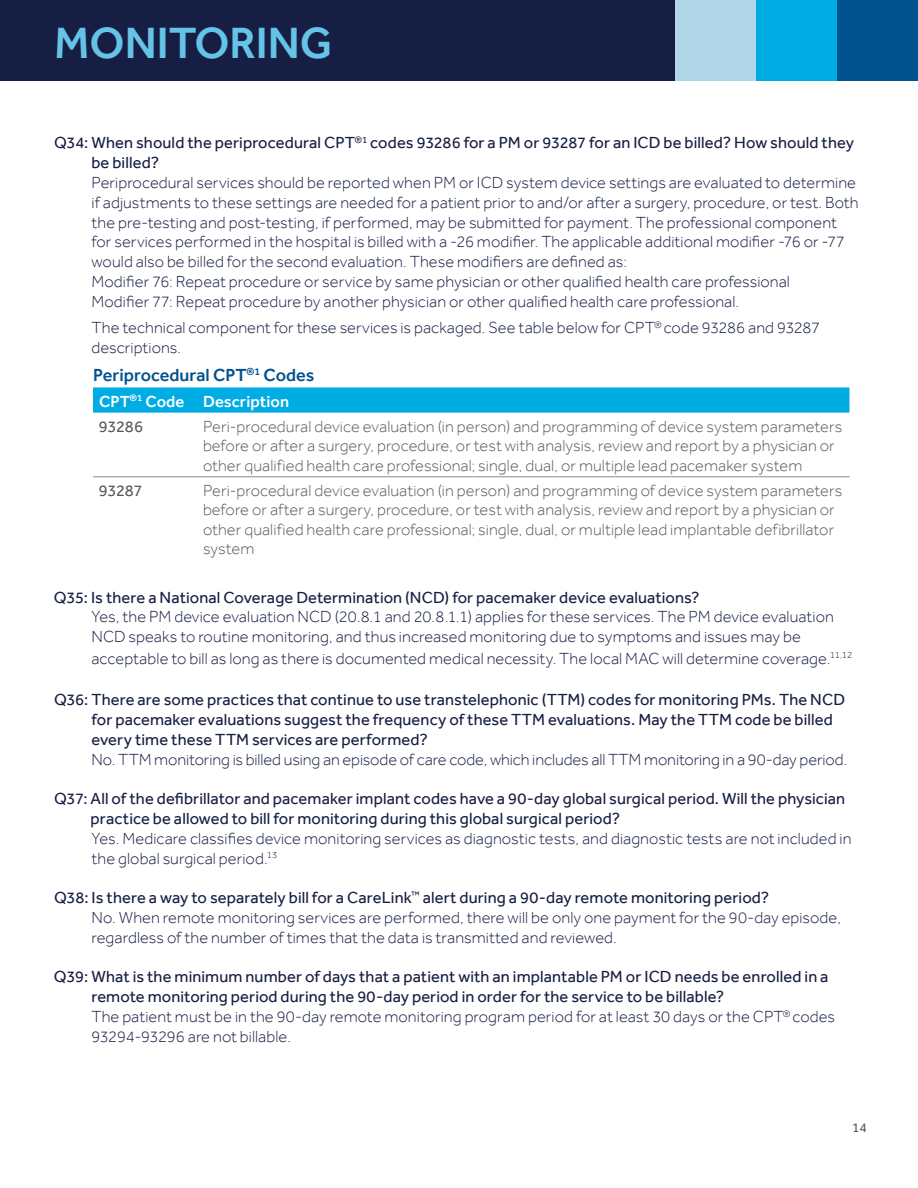
<style>
.page{position:relative;width:918px;height:1188px;background:#fff}
.page>*{position:absolute;margin:0;border:0;box-sizing:border-box;transform-origin:0 0}
.t1{font:500 45px "Effra";color:#64c3e6}
.t2{font:500 18px "Effra";color:#02528e}
.t3{font:300 16.5px/19.8px "Effra";letter-spacing:.005em;color:#171e43}
.t4{font:16.5px/19.8px "Effra";letter-spacing:.005em;color:#171e43}
.t5{font:300 16.5px/19.5px "Effra";letter-spacing:.005em;color:#58595b}
.t6{font:500 16.5px/25.2px "Effra";letter-spacing:.005em;color:#fff}
.t7{font:16.5px "Effra";letter-spacing:-.02em;color:#58595b}
.t8{font:13.5px "Effra";color:#58595b}
.s1{font-weight:400;color:#58595b}
.s2{font-weight:400}
.s3{font-weight:300}
</style>
<div class="page">
<div style="left:837px;top:0;width:81px;height:81px;background:#02528e"></div>
<div style="left:756px;top:0;width:81px;height:81px;background:#00ace4"></div>
<div style="left:675px;top:0;width:81px;height:81px;background:#b1d6e7"></div>
<div style="left:0;top:0;width:675px;height:81px;background:#171e43"></div>
<svg style="left:93px;top:387px;width:756px;height:26px;background:#08aee4"></svg>
<hr style="left:93px;top:477px;width:104px;height:1px;background:#8a8c8e">
<hr style="left:197px;top:477px;width:652px;height:1px;background:#8a8c8e">
<h1 class="t1" style="left:54px;top:16px;width:280px">MONITORING</h1>
<p class="t4" style="left:91px;top:133px;width:764px;text-indent:-37px">Q34: When should the periprocedural CPT<sup>®1</sup> codes 93286 for a PM or 93287 for an ICD be billed? How should they be billed?</p>
<p class="t3" style="left:92px;top:172px;width:769px">Periprocedural services should be reported when PM or ICD system device settings are evaluated to determine if adjustments to these settings are needed for a patient prior to and/or after a surgery, procedure, or test. Both the pre-testing and post-testing, if performed, may be submitted for payment. The professional component for services performed in the hospital is billed with a -26 modifier. The applicable additional modifier -76 or -77 would also be billed for the second evaluation. These modifiers are defined as:<br>Modifier 76: Repeat procedure or service by same physician or other qualified health care professional<br>Modifier 77: Repeat procedure by another physician or other qualified health care professional.</p>
<p class="t3" style="left:91px;top:318px;width:730px">The technical component for these services is packaged. See table below for CPT<sup>®</sup> code 93286 and 93287 descriptions.</p>
<p class="t2" style="left:93px;top:365px;width:223px">Periprocedural CPT<sup>®1</sup> Codes</p>
<p class="t6" style="left:99px;top:388px;width:192px">CPT<sup>®1</sup> Code Description<br><span class="s1">93286</span></p>
<p class="t5" style="left:203px;top:416px;width:641px">Peri-procedural device evaluation (in person) and programming of device system parameters before or after a surgery, procedure, or test with analysis, review and report by a physician or other qualified health care professional; single, dual, or multiple lead pacemaker system</p>
<p class="t7" style="left:99px;top:481px;width:45px">93287</p>
<p class="t5" style="left:203px;top:481px;width:641px">Peri-procedural device evaluation (in person) and programming of device system parameters before or after a surgery, procedure, or test with analysis, review and report by a physician or other qualified health care professional; single, dual, or multiple lead implantable defibrillator system</p>
<p class="t4" style="left:54px;top:587px;width:647px">Q35: Is there a National Coverage Determination (NCD) for pacemaker device evaluations?</p>
<p class="t3" style="left:91px;top:607px;width:744px">Yes, the PM device evaluation NCD (20. 8.1 and 20. 8.1.1) applies for these services. The PM device evaluation<br>NCD speaks to routine monitoring, and thus increased monitoring due to symptoms and issues may be</p>
<p class="t3" style="left:91px;top:648px;width:762px">acceptable to bill as long as there is documented medical necessity. The local MAC will determine coverage. <sup>11,12</sup></p>
<p class="t4" style="left:91px;top:690px;width:755px;text-indent:-37px">Q36: There are some practices that continue to use transtelephonic (TTM) codes for monitoring PMs. The NCD for pacemaker evaluations suggest the frequency of these TTM evaluations. May the TTM code be billed every time these TTM services are performed?</p>
<p class="t3" style="left:92px;top:749px;width:755px">No. TTM monitoring is billed using an episode of care code, which includes all TTM monitoring in a 90-day period.</p>
<p class="t4" style="left:91px;top:789px;width:756px;text-indent:-37px">Q37: All of the defibrillator and pacemaker implant codes have a 90-day global surgical period. Will the physician practice be allowed to bill for monitoring during this global surgical period?</p>
<p class="t3" style="left:92px;top:828px;width:762px">Yes. Medicare classifies device monitoring services as diagnostic tests, and diagnostic tests are not included in the global surgical period. <sup>13</sup></p>
<p class="t3" style="left:91px;top:888px;width:751px;text-indent:-37px"><span class="s2">Q38: Is there a way to separately bill for a CareLink</span><sup>™</sup> <span class="s2">alert during a 90-day remote monitoring period?<br></span>No. When remote monitoring services are performed, there will be only one payment for the 90-day episode, regardless of the number of times that the data is transmitted and reviewed.</p>
<p class="t4" style="left:91px;top:967px;width:745px;text-indent:-37px">Q39: What is the minimum number of days that a patient with an implantable PM or ICD needs be enrolled in a remote monitoring period during the 90-day period in order for the service to be billable?<br><span class="s3">The patient must be in the 90-day remote monitoring program period for at least 30 days or the CPT</span><sup>®</sup> <span class="s3">codes 93294-93296 are not billable.</span></p>
<p class="t8" style="left:852px;top:1119px;width:16px">14</p>
</div>
